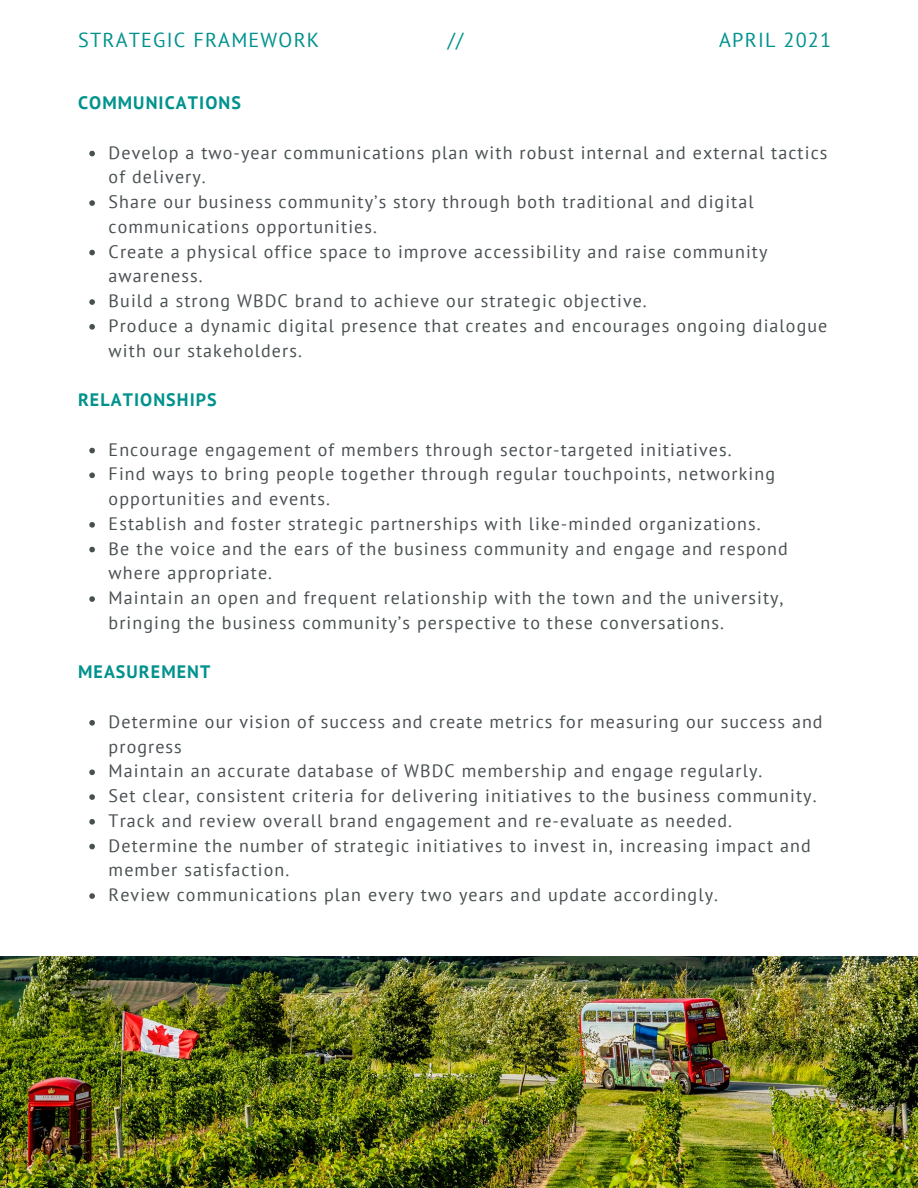
<style>
.page{position:relative;width:918px;height:1188px;background:#fff}
.page>*{position:absolute;margin:0;border:0;box-sizing:border-box;transform-origin:0 0}
.t1{font:20.25px "PT Sans";letter-spacing:.06em;color:#01928d}
.t2{font:18px/24.8px "PT Sans";letter-spacing:.06em;color:#495052}
.t3{font:700 18px "PT Sans";letter-spacing:.06em;color:#01928d}
</style>
<div class="page">
<svg style="left:89px;top:151px;width:6px;height:5px"></svg>
<svg style="left:89px;top:200px;width:6px;height:6px"></svg>
<svg style="left:89px;top:250px;width:6px;height:5px"></svg>
<svg style="left:89px;top:299px;width:6px;height:6px"></svg>
<svg style="left:89px;top:324px;width:6px;height:6px"></svg>
<svg style="left:89px;top:448px;width:6px;height:5px"></svg>
<svg style="left:89px;top:473px;width:6px;height:5px"></svg>
<svg style="left:89px;top:522px;width:6px;height:6px"></svg>
<svg style="left:89px;top:547px;width:6px;height:5px"></svg>
<svg style="left:89px;top:596px;width:6px;height:6px"></svg>
<svg style="left:89px;top:720px;width:6px;height:6px"></svg>
<svg style="left:89px;top:770px;width:6px;height:5px"></svg>
<svg style="left:89px;top:794px;width:6px;height:6px"></svg>
<svg style="left:89px;top:819px;width:6px;height:6px"></svg>
<svg style="left:89px;top:844px;width:6px;height:5px"></svg>
<svg style="left:89px;top:893px;width:6px;height:6px"></svg>
<img style="left:0;top:957px;width:918px;height:231px">
<p class="t1" style="left:78px;top:27px;width:243px">STRATEGIC FRAMEWORK</p>
<p class="t1" style="left:448px;top:27px;width:17px">//</p>
<p class="t1" style="left:719px;top:27px;width:114px">APRIL 2021</p>
<p class="t3" style="left:78px;top:91px;width:164px">COMMUNICATIONS</p>
<p class="t2" style="left:109px;top:140px;width:720px">Develop a two-year communications plan with robust internal and external tactics of delivery.</p>
<p class="t2" style="left:109px;top:189px;width:647px">Share our business community’s story through both traditional and digital communications opportunities.</p>
<p class="t2" style="left:109px;top:239px;width:660px">Create a physical office space to improve accessibility and raise community awareness.</p>
<p class="t2" style="left:109px;top:288px;width:540px">Build a strong WBDC brand to achieve our strategic objective.</p>
<p class="t2" style="left:109px;top:313px;width:720px">Produce a dynamic digital presence that creates and encourages ongoing dialogue with our stakeholders.</p>
<p class="t3" style="left:78px;top:388px;width:140px">RELATIONSHIPS</p>
<p class="t2" style="left:109px;top:437px;width:624px">Encourage engagement of members through sector-targeted initiatives.</p>
<p class="t2" style="left:109px;top:461px;width:668px">Find ways to bring people together through regular touchpoints, networking opportunities and events.</p>
<p class="t2" style="left:109px;top:511px;width:653px">Establish and foster strategic partnerships with like-minded organizations.</p>
<p class="t2" style="left:109px;top:536px;width:681px">Be the voice and the ears of the business community and engage and respond where appropriate.</p>
<p class="t2" style="left:109px;top:585px;width:677px">Maintain an open and frequent relationship with the town and the university, bringing the business community’s perspective to these conversations.</p>
<p class="t3" style="left:78px;top:660px;width:134px">MEASUREMENT</p>
<p class="t2" style="left:109px;top:709px;width:715px">Determine our vision of success and create metrics for measuring our success and progress</p>
<p class="t2" style="left:109px;top:758px;width:655px">Maintain an accurate database of WBDC membership and engage regularly.</p>
<p class="t2" style="left:109px;top:783px;width:709px">Set clear, consistent criteria for delivering initiatives to the business community.</p>
<p class="t2" style="left:109px;top:808px;width:625px">Track and review overall brand engagement and re-evaluate as needed.</p>
<p class="t2" style="left:109px;top:833px;width:704px">Determine the number of strategic initiatives to invest in, increasing impact and member satisfaction.</p>
<p class="t2" style="left:109px;top:882px;width:611px">Review communications plan every two years and update accordingly.</p>
</div>
